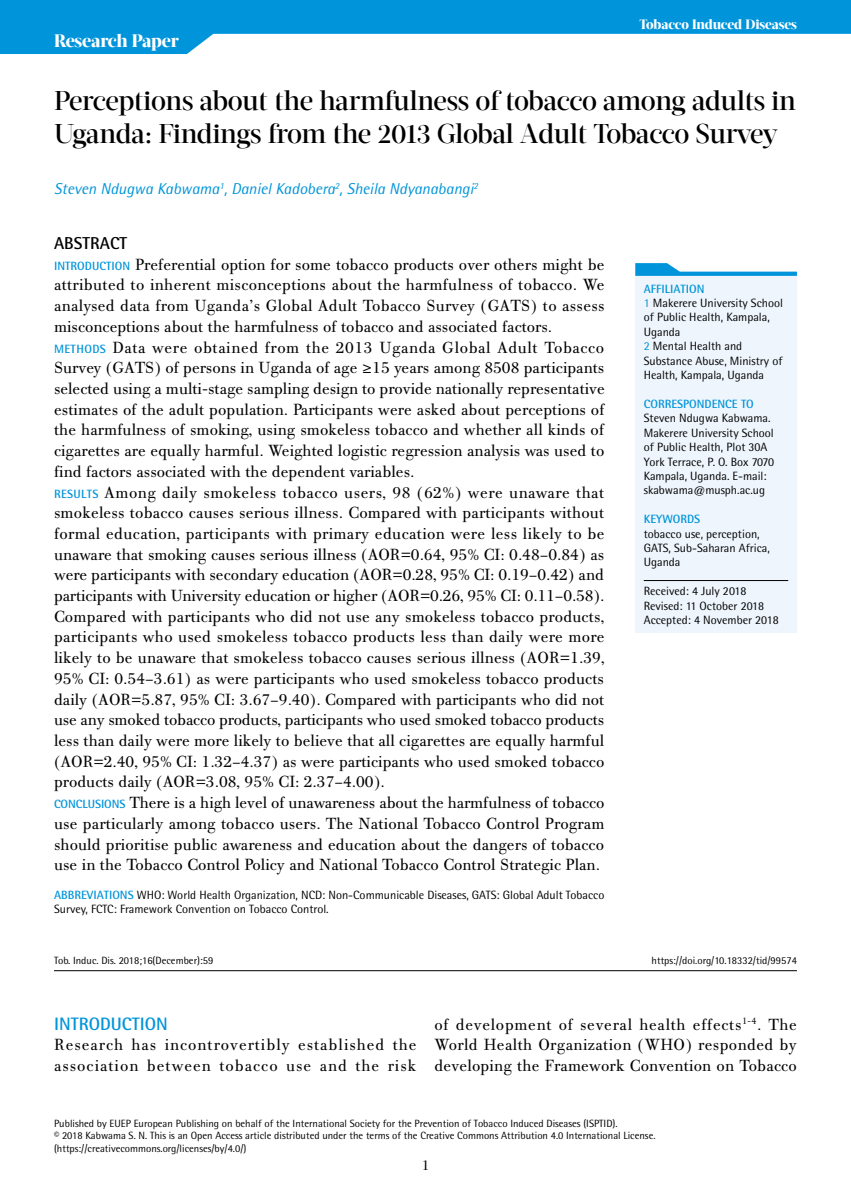
<style>
.page{position:relative;width:851px;height:1191px;background:#fff}
.page>*{position:absolute;margin:0;border:0;box-sizing:border-box;transform-origin:0 0}
.t1{font:500 27px/32.4px "Acta Display W04";letter-spacing:-.02em;color:#000}
.t2{font:800 18px "Acta Display W04";letter-spacing:-.01em;color:#fff}
.t3{font:700 18px "Rotis Semi Sans Hel";color:#0095da}
.t4{font:17.25px/20.7px "PF Bodoni Text";color:#000}
.t5{font:17.25px/20.7px "PF Bodoni Text";letter-spacing:.055em;color:#000}
.t6{font:700 17.25px "Rotis Semi Sans Hel";color:#000}
.t7{font:italic 15.75px "Rotis Semi Sans Hel";color:#0095da}
.t8{font:15px "PF Bodoni Text";color:#000}
.t9{font:800 13.5px "Acta Display W04";letter-spacing:-.01em;color:#fff}
.t10{font:12px/14.4px "Rotis Semi Sans Hel";color:#000}
.t11{font:700 12px "Rotis Semi Sans Hel";color:#0095da}
.t12{font:10.5px/12.6px "Rotis Semi Sans Hel";color:#000}
.s1{font-family:"Rotis Semi Sans Hel";font-weight:700;font-size:12px;color:#0095da}
.s2{font-family:"Georgia";font-size:16.5px}
.s3{font-weight:700;color:#0095da}
.s4{color:#0095da}
</style>
<div class="page">
<svg style="left:0;top:0;width:850px;height:54px;fill:#0095da"></svg>
<div style="left:635px;top:276px;width:161px;height:356px;background:#eef5fc"></div>
<hr style="left:643px;top:580px;width:145px;height:1px;background:#000">
<svg style="left:635px;top:263px;width:161px;height:13px"></svg>
<hr style="left:54px;top:970px;width:742px;height:1px;background:#000">
<p class="t2" style="left:54px;top:30px;width:126px">Research Paper</p>
<p class="t9" style="left:639px;top:17px;width:159px">Tobacco Induced Diseases</p>
<h1 class="t1" style="left:54px;top:85px;width:743px">Perceptions about the harmfulness of tobacco among adults in<br>Uganda: Findings from the 2013 Global Adult Tobacco Survey</h1>
<p class="t7" style="left:54px;top:179px;width:425px">Steven Ndugwa Kabwama<sup>1</sup>, Daniel Kadobera<sup>2</sup>, Sheila Ndyanabangi<sup>2</sup></p>
<p class="t6" style="left:54px;top:233px;width:75px">ABSTRACT</p>
<p class="t4" style="left:54px;top:254px;width:552px"><span class="s1">INTRODUCTION</span> Preferential option for some tobacco products over others might be attributed to inherent misconceptions about the harmfulness of tobacco. We analysed data from Uganda’s Global Adult Tobacco Survey (GATS) to assess misconceptions about the harmfulness of tobacco and associated factors.<br><span class="s1">METHODS</span> Data were obtained from the 2013 Uganda Global Adult Tobacco Survey (GATS) of persons in Uganda of age <span class="s2">≥</span>15 years among 8508 participants selected using a multi-stage sampling design to provide nationally representative estimates of the adult population. Participants were asked about perceptions of the harmfulness of smoking, using smokeless tobacco and whether all kinds of cigarettes are equally harmful. Weighted logistic regression analysis was used to find factors associated with the dependent variables.<br><span class="s1">RESULTS</span> Among daily smokeless tobacco users, 98 (62%) were unaware that smokeless tobacco causes serious illness. Compared with participants without formal education, participants with primary education were less likely to be unaware that smoking causes serious illness (AOR=0.64, 95% CI: 0.48–0.84) as were participants with secondary education (AOR=0.28, 95% CI: 0.19–0.42) and participants with University education or higher (AOR=0.26, 95% CI: 0.11–0.58).<br>Compared with participants who did not use any smokeless tobacco products, participants who used smokeless tobacco products less than daily were more likely to be unaware that smokeless tobacco causes serious illness (AOR=1.39, 95% CI: 0.54–3.61) as were participants who used smokeless tobacco products daily (AOR=5.87, 95% CI: 3.67–9.40). Compared with participants who did not use any smoked tobacco products, participants who used smoked tobacco products less than daily were more likely to believe that all cigarettes are equally harmful (AOR=2.40, 95% CI: 1.32–4.37) as were participants who used smoked tobacco products daily (AOR=3.08, 95% CI: 2.37–4.00).<br><span class="s1">CONCLUSIONS</span> There is a high level of unawareness about the harmfulness of tobacco use particularly among tobacco users. The National Tobacco Control Program should prioritise public awareness and education about the dangers of tobacco use in the Tobacco Control Policy and National Tobacco Control Strategic Plan.</p>
<p class="t10" style="left:54px;top:887px;width:552px"><span class="s3">ABBREVIATIONS</span> WHO: World Health Organization, NCD: Non-Communicable Diseases, GATS: Global Adult Tobacco<br>Survey, FCTC: Framework Convention on Tobacco Control.</p>
<p class="t10" style="left:643px;top:281px;width:141px"><span class="s3">AFFILIATION<br></span><span class="s4">1</span> Makerere University School of Public Health, Kampala,<br>Uganda<br><span class="s4">2</span> Mental Health and<br>Substance Abuse, Ministry of<br>Health, Kampala, Uganda</p>
<p class="t11" style="left:643px;top:396px;width:111px">CORRESPONDENCE TO</p>
<p class="t10" style="left:643px;top:411px;width:132px">Steven Ndugwa Kabwama.<br>Makerere University School of Public Health, Plot 30A<br>York Terrace, P. O. Box 7070<br>Kampala, Uganda. E-mail: skabwama@musph.ac.ug</p>
<p class="t11" style="left:643px;top:512px;width:58px">KEYWORDS</p>
<p class="t10" style="left:643px;top:526px;width:128px">tobacco use, perception,<br>GATS, Sub-Saharan Africa,<br>Uganda</p>
<p class="t10" style="left:643px;top:584px;width:136px">Received: 4 July 2018<br>Revised: 11 October 2018<br>Accepted: 4 November 2018</p>
<p class="t12" style="left:54px;top:954px;width:161px">Tob. Induc. Dis. 2018;16(December):59</p>
<p class="t12" style="left:651px;top:954px;width:147px">https://doi.org/10.18332/tid/99574</p>
<p class="t3" style="left:54px;top:1012px;width:115px">INTRODUCTION</p>
<p class="t5" style="left:54px;top:1034px;width:364px">Research has incontrovertibly established the association between tobacco use and the risk</p>
<p class="t4" style="left:434px;top:1014px;width:364px;text-align:justify">of development of several health effects<sup>1-4</sup>. The World Health Organization (WHO) responded by developing the Framework Convention on Tobacco</p>
<p class="t12" style="left:54px;top:1116px;width:603px">Published by EUEP European Publishing on behalf of the International Society for the Prevention of Tobacco Induced Diseases (ISPTID).<br>© 2018 Kabwama S. N. This is an Open Access article distributed under the terms of the Creative Commons Attribution 4.0 International License. (https://creativecommons.org/licenses/by/4.0/)</p>
<p class="t8" style="left:421px;top:1156px;width:9px">1</p>
</div>
